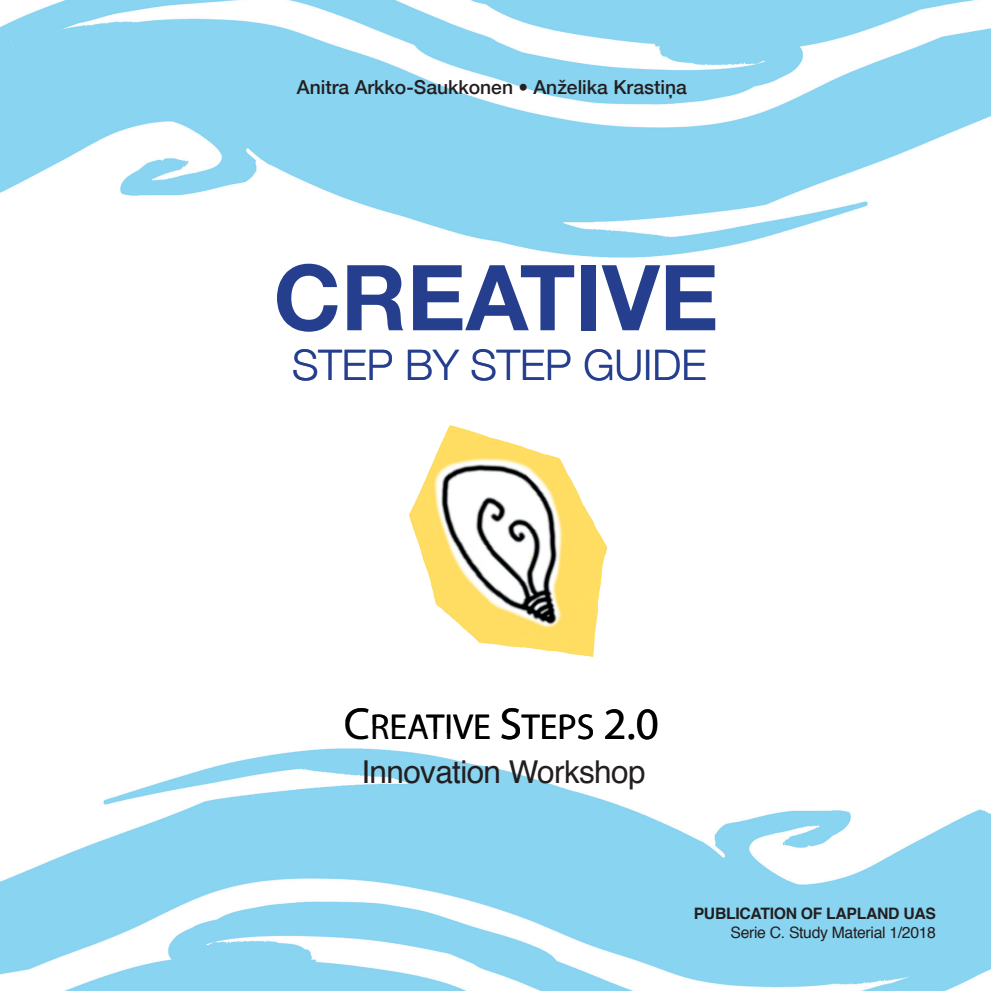
<style>
.page{position:relative;width:991px;height:991px;background:#fff}
.page>*{position:absolute;margin:0;border:0;box-sizing:border-box;transform-origin:0 0}
.t1{font:700 91px "Helvetica Neue";color:#253f8e}
.t2{font:300 42px "Helvetica Neue";color:#253f8e}
.t3{font:36.05px "Myriad Pro";color:#000}
.Sisällys_uusi{font:31.5px "Helvetica";letter-spacing:-.02em;color:#231f20}
.t4{font:500 19.25px "Helvetica Neue";color:#231f20}
.Sisällys_uusi-2{font:15.75px "Helvetica";letter-spacing:-.02em;color:#231f20}
.Sisällys_uusi-3{font:700 15.75px "Helvetica";letter-spacing:-.02em;color:#231f20}
.s1{font-size:44.98px}
</style>
<div class="page">
<img style="left:0;top:0;width:990px;height:258px">
<img style="left:409px;top:425px;width:199px;height:233px">
<img style="left:0;top:748px;width:990px;height:242px">
<p class="t4" style="left:297px;top:71px;width:391px">Anitra Arkko-Saukkonen • Anželika Krastiņa</p>
<p class="t1" style="left:273px;top:226px;width:446px">CREATIVE</p>
<p class="t2" style="left:292px;top:331px;width:415px">STEP BY STEP GUIDE</p>
<p class="t3" style="left:344px;top:704px;width:316px"><span class="s1">C</span>REATIVE <span class="s1">S</span>TEPS <span class="s1">2.0</span></p>
<p class="Sisällys_uusi" style="left:361px;top:747px;width:285px">Innovation Workshop</p>
<p class="Sisällys_uusi-3" style="left:693px;top:900px;width:244px">PUBLICATION OF LAPLAND UAS</p>
<p class="Sisällys_uusi-2" style="left:730px;top:920px;width:207px">Serie C. Study Material 1/2018</p>
<p class="Sisällys_uusi-2" style="left:734px;top:920px;width:70px">Serie C. S</p>
</div>
